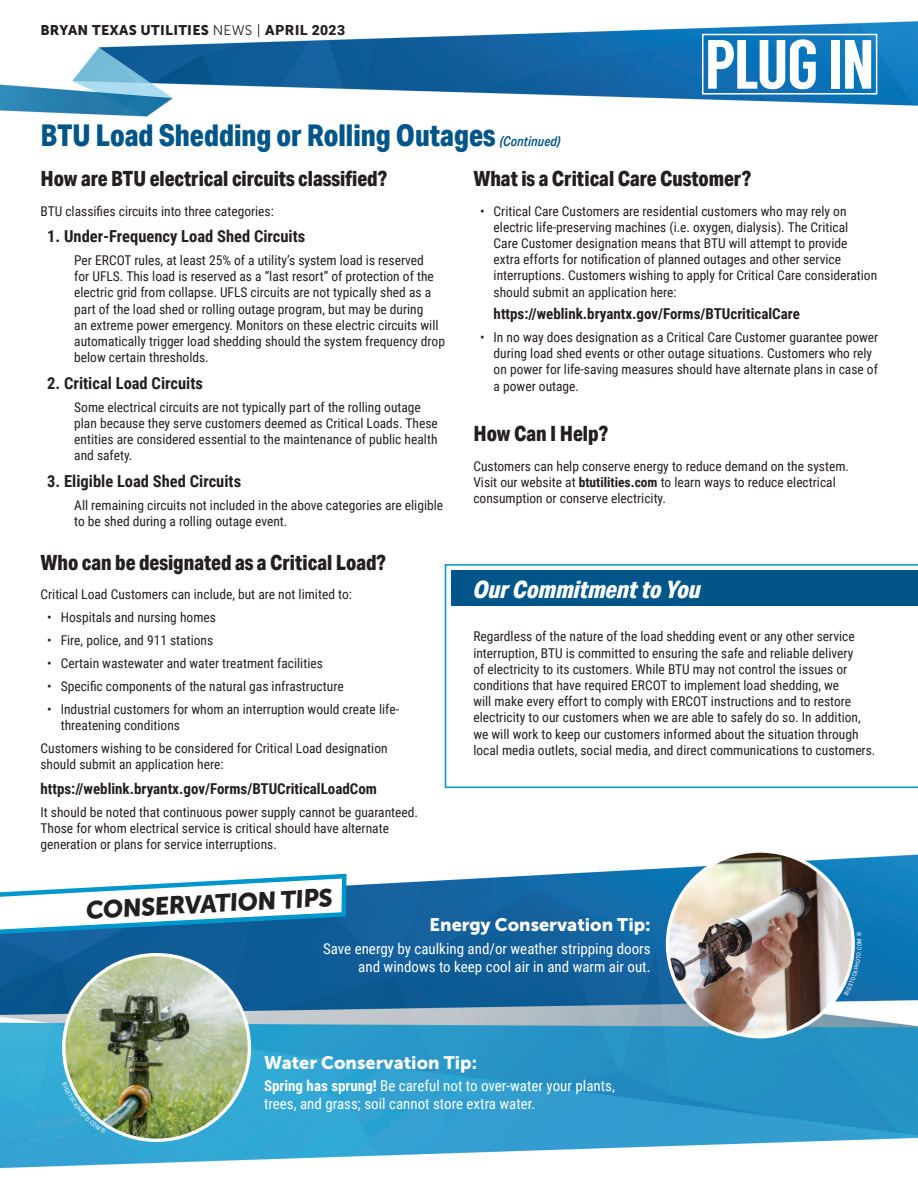
<style>
.page{position:relative;width:918px;height:1188px;background:#fff}
.page>*{position:absolute;margin:0;border:0;box-sizing:border-box;transform-origin:0 0}
.t1{font:69.45px "Langdon";letter-spacing:-.025em;color:#fff}
.t2{font:800 30px "Aktiv Grotesk Cd";color:#015589}
.t3{font:24.75px "Museo Sans 900";color:#231f20}
.t4{font:italic 800 24px "Aktiv Grotesk Cd";color:#fff}
.t5{font:800 21px "Aktiv Grotesk Cd";color:#231f20}
.t6{font:18px "Museo Sans 900";color:#fff}
.t7{font:700 16.5px "Roboto Condensed";color:#231f20}
.t8{font:15px/18px "Roboto Condensed";color:#fff}
.t9{font:700 15px "Roboto Condensed";color:#231f20}
.t10{font:13.95px "Museo Sans 900";letter-spacing:.02em;color:#231f20}
.t11{font:13.5px/16.2px "Roboto Condensed";color:#231f20}
.t12{font:italic 500 13.5px "Aktiv Grotesk Cd";color:#015589}
.s1{font-family:"Museo Sans 300"}
.s2{font-family:"Roboto";font-weight:900}
.s3{font-weight:700}
</style>
<div class="page">
<img style="left:0;top:21px;width:918px;height:1148px">
<div style="left:702px;top:34px;width:175px;height:61px;border:2px solid #fff"></div>
<svg style="left:0;top:871px;width:349px;height:66px"></svg>
<img style="left:668px;top:851px;width:185px;height:186px;border-radius:93px">
<img style="left:64px;top:955px;width:185px;height:185px;border-radius:93px">
<svg style="left:445px;top:564px;width:473px;height:224px"></svg>
<div style="left:451px;top:570px;width:467px;height:36px;background:#015589"></div>
<svg style="left:62px;top:1082px;width:44px;height:52px;background:#6ab1a8"></svg>
<svg style="left:844px;top:932px;width:18px;height:63px"></svg>
<p class="t10" style="left:40px;top:22px;width:306px">BRYAN TEXAS UTILITIES <span class="s1">NEWS |</span> <span class="s2">APRIL 2023</span></p>
<h1 class="t1" style="left:705px;top:24px;width:171px">PLUG IN</h1>
<h2 class="t2" style="left:40px;top:116px;width:456px">BTU Load Shedding or Rolling Outages</h2>
<p class="t12" style="left:500px;top:133px;width:62px">(Continued)</p>
<h3 class="t5" style="left:473px;top:165px;width:279px">What is a Critical Care Customer?</h3>
<p class="t11" style="left:494px;top:202px;width:385px;text-indent:-14px">• Critical Care Customers are residential customers who may rely on electric life-preserving machines (i.e. oxygen, dialysis). The Critical<br>Care Customer designation means that BTU will attempt to provide extra efforts for notification of planned outages and other service interruptions. Customers wishing to apply for Critical Care consideration should submit an application here:</p>
<p class="t9" style="left:494px;top:303px;width:308px">https://weblink.bryantx.gov/Forms/BTUcriticalCare</p>
<p class="t11" style="left:494px;top:329px;width:386px;text-indent:-14px">• In no way does designation as a Critical Care Customer guarantee power during load shed events or other outage situations. Customers who rely on power for life-saving measures should have alternate plans in case of a power outage.</p>
<h3 class="t5" style="left:473px;top:420px;width:136px">How Can I Help?</h3>
<p class="t11" style="left:473px;top:457px;width:377px">Customers can help conserve energy to reduce demand on the system.<br>Visit our website at <span class="s3">btutilities.com</span> to learn ways to reduce electrical consumption or conserve electricity.</p>
<h3 class="t5" style="left:40px;top:165px;width:348px">How are BTU electrical circuits classified?</h3>
<p class="t11" style="left:40px;top:202px;width:235px">BTU classifies circuits into three categories:</p>
<p class="t7" style="left:47px;top:225px;width:260px">1. Under-Frequency Load Shed Circuits</p>
<p class="t11" style="left:74px;top:252px;width:372px">Per ERCOT rules, at least 25% of a utility’s system load is reserved<br>for UFLS. This load is reserved as a “last resort” of protection of the electric grid from collapse. UFLS circuits are not typically shed as a part of the load shed or rolling outage program, but may be during<br>an extreme power emergency. Monitors on these electric circuits will automatically trigger load shedding should the system frequency drop below certain thresholds.</p>
<p class="t7" style="left:47px;top:371px;width:157px">2. Critical Load Circuits</p>
<p class="t11" style="left:74px;top:398px;width:365px">Some electrical circuits are not typically part of the rolling outage plan because they serve customers deemed as Critical Loads. These entities are considered essential to the maintenance of public health and safety.</p>
<p class="t7" style="left:47px;top:469px;width:195px">3. Eligible Load Shed Circuits</p>
<p class="t11" style="left:74px;top:496px;width:370px">All remaining circuits not included in the above categories are eligible to be shed during a rolling outage event.</p>
<h3 class="t5" style="left:40px;top:549px;width:347px">Who can be designated as a Critical Load?</h3>
<p class="t11" style="left:40px;top:586px;width:313px">Critical Load Customers can include, but are not limited to:</p>
<p class="t11" style="left:47px;top:609px;width:170px">• Hospitals and nursing homes</p>
<p class="t11" style="left:47px;top:632px;width:168px">• Fire, police, and 911 stations</p>
<p class="t11" style="left:47px;top:655px;width:277px">• Certain wastewater and water treatment facilities</p>
<p class="t11" style="left:47px;top:678px;width:298px">• Specific components of the natural gas infrastructure</p>
<p class="t11" style="left:61px;top:701px;width:340px;text-indent:-14px">• Industrial customers for whom an interruption would create life&shy;threatening conditions</p>
<p class="t11" style="left:40px;top:740px;width:349px">Customers wishing to be considered for Critical Load designation should submit an application here:</p>
<p class="t9" style="left:40px;top:778px;width:338px">https://weblink.bryantx.gov/Forms/BTUCriticalLoadCom</p>
<p class="t11" style="left:40px;top:804px;width:379px">It should be noted that continuous power supply cannot be guaranteed.<br>Those for whom electrical service is critical should have alternate generation or plans for service interruptions.</p>
<h3 class="t4" style="left:473px;top:574px;width:229px">Our Commitment to You</h3>
<p class="t11" style="left:473px;top:628px;width:404px">Regardless of the nature of the load shedding event or any other service interruption, BTU is committed to ensuring the safe and reliable delivery<br>of electricity to its customers. While BTU may not control the issues or conditions that have required ERCOT to implement load shedding, we<br>will make every effort to comply with ERCOT instructions and to restore electricity to our customers when we are able to safely do so. In addition, we will work to keep our customers informed about the situation through local media outlets, social media, and direct communications to customers.</p>
<h3 class="t3" style="left:85px;top:896px;width:248px;rotate:-3deg">CONSERVATION TIPS</h3>
<h3 class="t6" style="left:430px;top:915px;width:223px">Energy Conservation Tip:</h3>
<p class="t8" style="left:323px;top:939px;width:329px;text-align:right">Save energy by caulking and/or weather stripping doors and windows to keep cool air in and warm air out.</p>
<h3 class="t6" style="left:264px;top:1052px;width:215px">Water Conservation Tip:</h3>
<p class="t8" style="left:264px;top:1076px;width:353px"><span class="s3">Spring has sprung!</span> Be careful not to over-water your plants, trees, and grass; soil cannot store extra water.</p>
</div>
